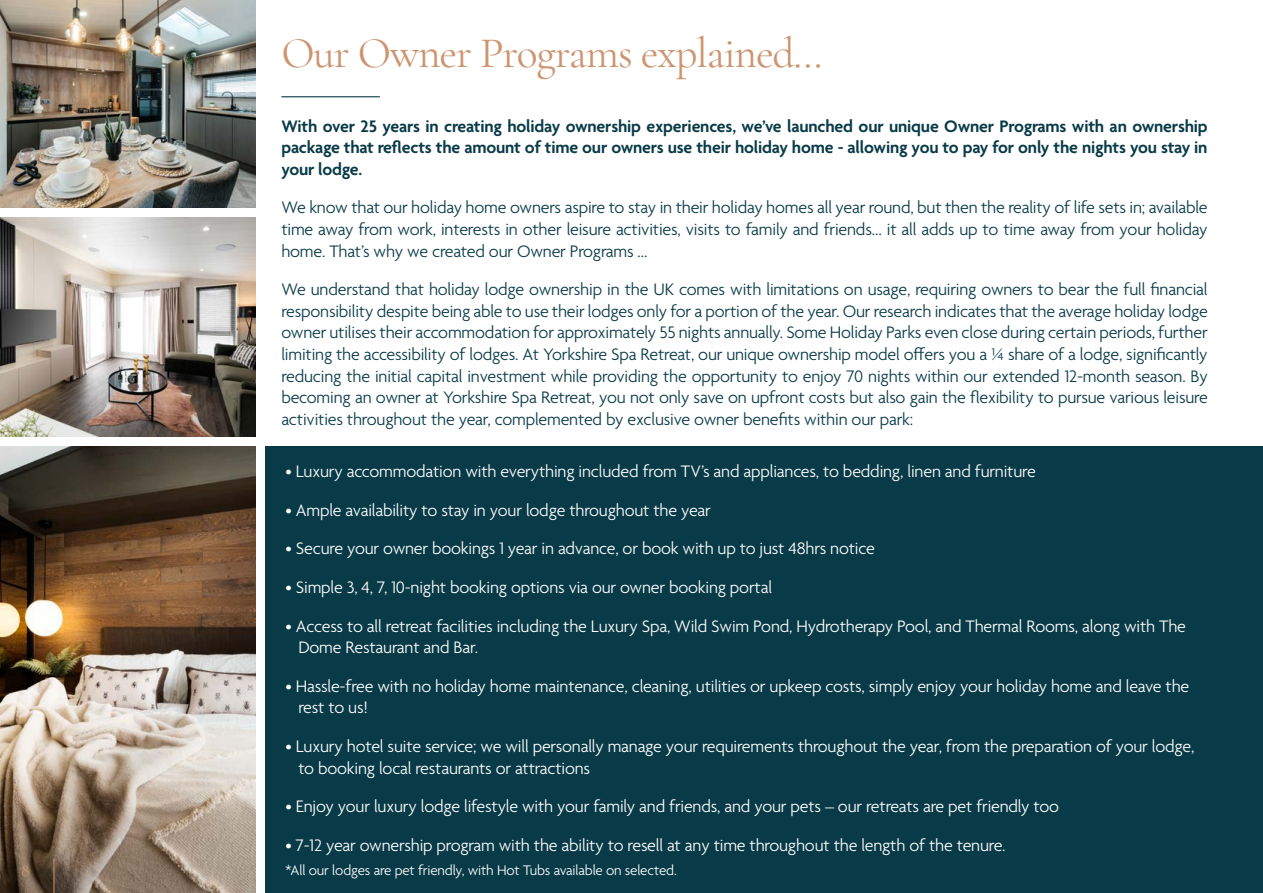
<style>
.page{position:relative;width:1263px;height:893px;background:#fff}
.page>*{position:absolute;margin:0;border:0;box-sizing:border-box;transform-origin:0 0}
.t1{font:43.5px "Cormorant Garamond";letter-spacing:-.025em;color:#cc9570}
.t2{font:300 18px/21.6px "Agenda";letter-spacing:-.01em;color:#083a47;text-align:justify}
.t3{font:300 18px/21.6px "Agenda";letter-spacing:-.01em;color:#fff}
.t4{font:600 18px/21.6px "Agenda";letter-spacing:-.01em;color:#083a47;text-align:justify}
.t5{font:18px "Cormorant Garamond";color:#cc9570}
.t6{font:300 15px "Agenda";letter-spacing:-.01em;color:#fff}
</style>
<div class="page">
<hr style="left:281px;top:96px;width:99px;height:1px;background:#083a47">
<div style="left:266px;top:446px;width:997px;height:447px;background:#083a47"></div>
<img style="left:0;top:0;width:255px;height:207px">
<img style="left:0;top:217px;width:255px;height:220px">
<img style="left:0;top:446px;width:255px;height:447px">
<hr style="left:54px;top:859px;width:1px;height:34px;background:#cc9570">
<h1 class="t1" style="left:281px;top:27px;width:543px">Our Owner Programs explained…</h1>
<p class="t4" style="left:281px;top:116px;width:928px">With over 25 years in creating holiday ownership experiences, we’ve launched our unique Owner Programs with an ownership package that reflects the amount of time our owners use their holiday home - allowing you to pay for only the nights you stay in your lodge.</p>
<p class="t2" style="left:281px;top:198px;width:928px">We know that our holiday home owners aspire to stay in their holiday homes all year round, but then the reality of life sets in; available time away from work, interests in other leisure activities, visits to family and friends… it all adds up to time away from your holiday home. That’s why we created our Owner Programs …</p>
<p class="t2" style="left:281px;top:280px;width:928px">We understand that holiday lodge ownership in the UK comes with limitations on usage, requiring owners to bear the full financial responsibility despite being able to use their lodges only for a portion of the year. Our research indicates that the average holiday lodge owner utilises their accommodation for approximately 55 nights annually. Some Holiday Parks even close during certain periods, further limiting the accessibility of lodges. At Yorkshire Spa Retreat, our unique ownership model offers you a ¼ share of a lodge, significantly reducing the initial capital investment while providing the opportunity to enjoy 70 nights within our extended 12-month season. By becoming an owner at Yorkshire Spa Retreat, you not only save on upfront costs but also gain the flexibility to pursue various leisure activities throughout the year, complemented by exclusive owner benefits within our park:</p>
<p class="t3" style="left:286px;top:462px;width:752px">• Luxury accommodation with everything included from TV’s and appliances, to bedding, linen and furniture</p>
<p class="t3" style="left:286px;top:500px;width:427px">• Ample availability to stay in your lodge throughout the year</p>
<p class="t3" style="left:286px;top:539px;width:591px">• Secure your owner bookings 1 year in advance, or book with up to just 48hrs notice</p>
<p class="t3" style="left:286px;top:577px;width:488px">• Simple 3, 4, 7, 10-night booking options via our owner booking portal</p>
<p class="t3" style="left:298px;top:616px;width:889px;text-indent:-13px">• Access to all retreat facilities including the Luxury Spa, Wild Swim Pond, Hydrotherapy Pool, and Thermal Rooms, along with The<br>Dome Restaurant and Bar.</p>
<p class="t3" style="left:298px;top:676px;width:892px;text-indent:-13px">• Hassle-free with no holiday home maintenance, cleaning, utilities or upkeep costs, simply enjoy your holiday home and leave the rest to us!</p>
<p class="t3" style="left:298px;top:736px;width:897px;text-indent:-13px">• Luxury hotel suite service; we will personally manage your requirements throughout the year, from the preparation of your lodge, to booking local restaurants or attractions</p>
<p class="t3" style="left:286px;top:797px;width:775px">• Enjoy your luxury lodge lifestyle with your family and friends, and your pets – our retreats are pet friendly too</p>
<p class="t3" style="left:286px;top:835px;width:721px">• 7-12 year ownership program with the ability to resell at any time throughout the length of the tenure.</p>
<p class="t5" style="left:21px;top:859px;width:10px">8</p>
<p class="t6" style="left:286px;top:862px;width:393px">*All our lodges are pet friendly, with Hot Tubs available on selected.</p>
</div>
